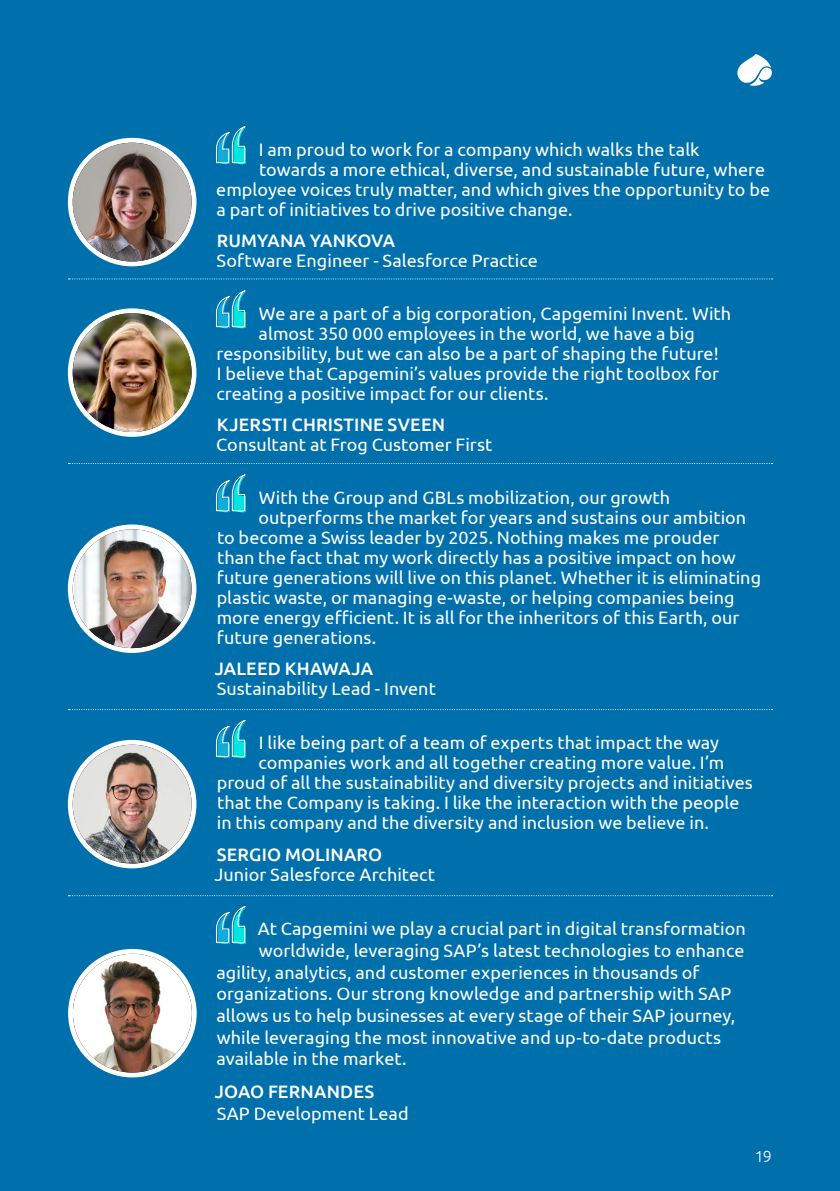
<style>
.page{position:relative;width:840px;height:1191px;background:#fff}
.page>*{position:absolute;margin:0;border:0;box-sizing:border-box;transform-origin:0 0}
.t1{font:18px "Ubuntu";letter-spacing:.005em;color:#fff}
.t2{font:500 18px "Ubuntu";letter-spacing:.01em;color:#fff}
.t3{font:300 16px "Ubuntu";color:#fff}
</style>
<div class="page">
<div style="left:0;top:0;width:839px;height:1191px;background:#0070ad"></div>
<svg style="left:68px;top:308px;width:128px;height:129px;background:#edf1f2"></svg>
<img style="left:73px;top:313px;width:118px;height:119px;border-radius:59px">
<svg style="left:68px;top:138px;width:128px;height:128px;background:#eeefef"></svg>
<img style="left:73px;top:143px;width:118px;height:118px;border-radius:59px">
<div style="left:68px;top:949px;width:128px;height:128px;background:#fff;border-radius:50%"></div>
<img style="left:73px;top:953px;width:119px;height:119px;border-radius:59px">
<svg style="left:68px;top:524px;width:128px;height:129px;background:#eef2f4"></svg>
<img style="left:73px;top:529px;width:118px;height:119px;border-radius:59px">
<svg style="left:68px;top:740px;width:128px;height:128px;background:#f3f4f4"></svg>
<img style="left:73px;top:744px;width:118px;height:119px;border-radius:59px">
<svg style="left:68px;top:463px;width:704px;height:1px"></svg>
<svg style="left:68px;top:279px;width:704px;height:1px"></svg>
<svg style="left:68px;top:709px;width:704px;height:1px"></svg>
<svg style="left:68px;top:895px;width:704px;height:1px"></svg>
<svg style="left:737px;top:54px;width:34px;height:32px"></svg>
<svg style="left:216px;top:126px;width:30px;height:38px"></svg>
<svg style="left:216px;top:290px;width:30px;height:38px"></svg>
<svg style="left:216px;top:474px;width:30px;height:38px"></svg>
<svg style="left:216px;top:720px;width:30px;height:38px"></svg>
<svg style="left:216px;top:906px;width:30px;height:38px"></svg>
<p class="t1" style="left:259px;top:138px;width:442px">I am proud to work for a company which walks the talk</p>
<p class="t1" style="left:259px;top:158px;width:507px">towards a more ethical, diverse, and sustainable future, where</p>
<p class="t1" style="left:216px;top:178px;width:555px">employee voices truly matter, and which gives the opportunity to be</p>
<p class="t1" style="left:216px;top:198px;width:357px">a part of initiatives to drive positive change.</p>
<p class="t2" style="left:217px;top:229px;width:180px">RUMYANA YANKOVA</p>
<p class="t1" style="left:216px;top:250px;width:322px">Software Engineer - Salesforce Practice</p>
<p class="t1" style="left:259px;top:302px;width:473px">We are a part of a big corporation, Capgemini Invent. With</p>
<p class="t1" style="left:258px;top:322px;width:437px">almost 350 000 employees in the world, we have a big</p>
<p class="t1" style="left:216px;top:342px;width:503px">responsibility, but we can also be a part of shaping the future!</p>
<p class="t1" style="left:217px;top:362px;width:503px">I believe that Capgemini’s values provide the right toolbox for</p>
<p class="t1" style="left:216px;top:382px;width:334px">creating a positive impact for our clients.</p>
<p class="t2" style="left:217px;top:413px;width:230px">KJERSTI CHRISTINE SVEEN</p>
<p class="t1" style="left:216px;top:434px;width:277px">Consultant at Frog Customer First</p>
<p class="t1" style="left:259px;top:486px;width:412px">With the Group and GBLs mobilization, our growth</p>
<p class="t1" style="left:258px;top:506px;width:489px">outperforms the market for years and sustains our ambition</p>
<p class="t1" style="left:217px;top:526px;width:503px">to become a Swiss leader by 2025. Nothing makes me prouder</p>
<p class="t1" style="left:217px;top:546px;width:520px">than the fact that my work directly has a positive impact on how</p>
<p class="t1" style="left:217px;top:566px;width:545px">future generations will live on this planet. Whether it is eliminating</p>
<p class="t1" style="left:216px;top:586px;width:519px">plastic waste, or managing e-waste, or helping companies being</p>
<p class="t1" style="left:216px;top:606px;width:524px">more energy efficient. It is all for the inheritors of this Earth, our</p>
<p class="t1" style="left:217px;top:626px;width:161px">future generations.</p>
<p class="t2" style="left:215px;top:657px;width:160px">JALEED KHAWAJA</p>
<p class="t1" style="left:216px;top:678px;width:220px">Sustainability Lead - Invent</p>
<p class="t1" style="left:259px;top:732px;width:461px">I like being part of a team of experts that impact the way</p>
<p class="t1" style="left:258px;top:752px;width:467px">companies work and all together creating more value. I’m</p>
<p class="t1" style="left:216px;top:772px;width:537px">proud of all the sustainability and diversity projects and initiatives</p>
<p class="t1" style="left:217px;top:792px;width:523px">that the Company is taking. I like the interaction with the people</p>
<p class="t1" style="left:217px;top:812px;width:493px">in this company and the diversity and inclusion we believe in.</p>
<p class="t2" style="left:216px;top:843px;width:167px">SERGIO MOLINARO</p>
<p class="t1" style="left:214px;top:863px;width:222px">Junior Salesforce Architect</p>
<p class="t1" style="left:257px;top:918px;width:489px">At Capgemini we play a crucial part in digital transformation</p>
<p class="t1" style="left:258px;top:939px;width:487px">worldwide, leveraging SAP’s latest technologies to enhance</p>
<p class="t1" style="left:216px;top:961px;width:484px">agility, analytics, and customer experiences in thousands of</p>
<p class="t1" style="left:216px;top:983px;width:516px">organizations. Our strong knowledge and partnership with SAP</p>
<p class="t1" style="left:216px;top:1004px;width:520px">allows us to help businesses at every stage of their SAP journey,</p>
<p class="t1" style="left:216px;top:1026px;width:506px">while leveraging the most innovative and up-to-date products</p>
<p class="t1" style="left:216px;top:1047px;width:191px">available in the market.</p>
<p class="t2" style="left:215px;top:1080px;width:161px">JOAO FERNANDES</p>
<p class="t1" style="left:216px;top:1102px;width:193px">SAP Development Lead</p>
<p class="t3" style="left:754px;top:1146px;width:19px">19</p>
</div>
